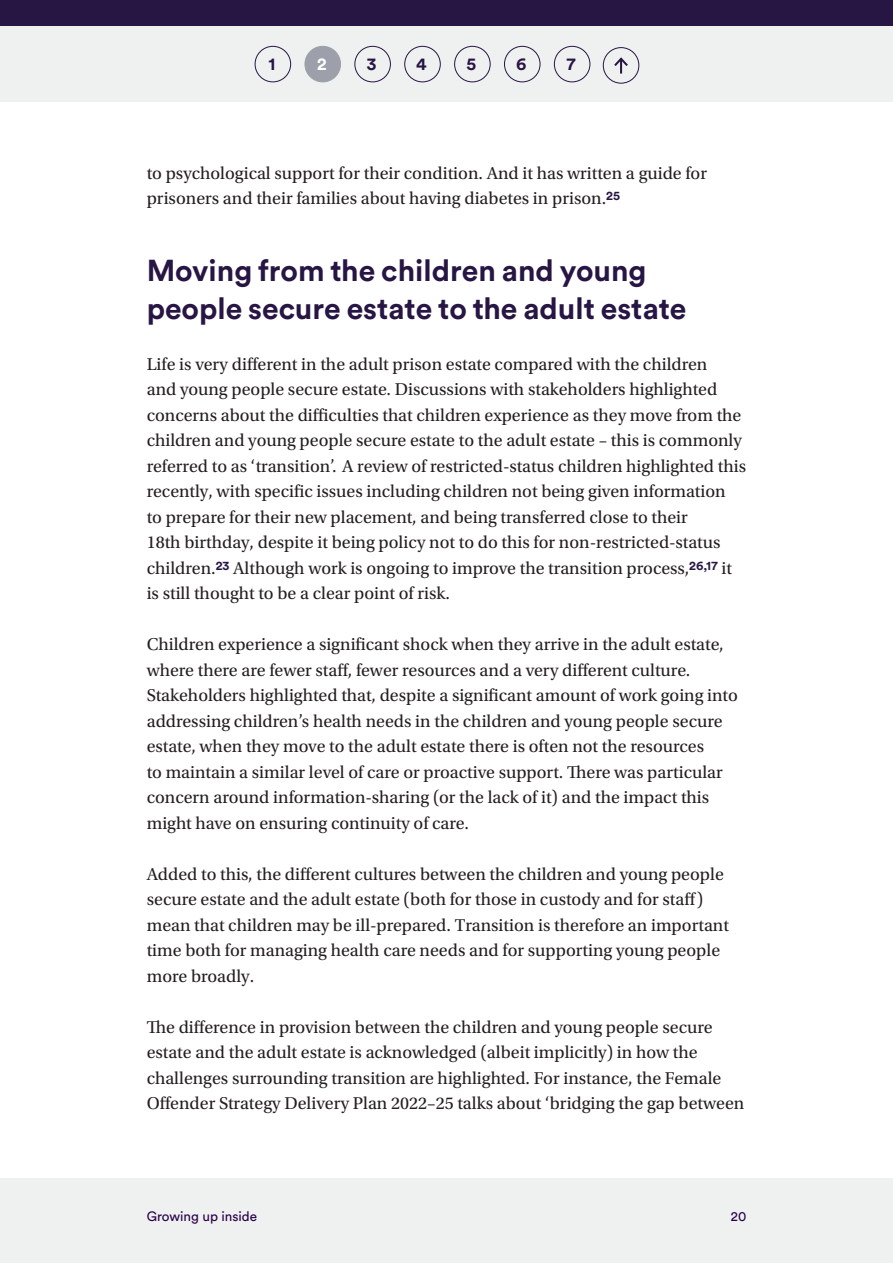
<style>
.page{position:relative;width:893px;height:1263px;background:#fff}
.page>*{position:absolute;margin:0;border:0;box-sizing:border-box;transform-origin:0 0}
.Heading_2{font:700 30px/38.2px "Circular Pro";color:#271544}
.Body_text{font:18px/25.5px "Utopia Std";color:#231f20}
.t1{font:700 17.55px "Circular Pro";color:#271544}
.t2{font:700 17.55px "Circular Pro";color:#fff}
.t3{font:13.5px "Circular Pro";color:#280048}
</style>
<div class="page">
<div style="left:0;top:26px;width:893px;height:76px;background:#eff0f0"></div>
<div style="left:0;top:0;width:893px;height:26px;background:#271544"></div>
<div style="left:0;top:1179px;width:893px;height:84px;background:#eff0f0"></div>
<div style="left:305px;top:46px;width:36px;height:36px;background:#9ba0ab;border-radius:50%"></div>
<div style="left:305px;top:46px;width:36px;height:36px;border:1px solid #9ba0ab;border-radius:50%"></div>
<div style="left:454px;top:46px;width:36px;height:36px;border:1px solid #271544;border-radius:50%"></div>
<div style="left:355px;top:46px;width:36px;height:36px;border:1px solid #271544;border-radius:50%"></div>
<div style="left:504px;top:46px;width:36px;height:36px;border:1px solid #271544;border-radius:50%"></div>
<div style="left:554px;top:46px;width:36px;height:36px;border:1px solid #271544;border-radius:50%"></div>
<div style="left:255px;top:46px;width:36px;height:36px;border:1px solid #271544;border-radius:50%"></div>
<div style="left:404px;top:46px;width:37px;height:36px;border:1px solid #271544;border-radius:50%"></div>
<div style="left:603px;top:47px;width:36px;height:36px;border:1px solid #271544;border-radius:50%"></div>
<svg style="left:614px;top:57px;width:14px;height:17px"></svg>
<p class="t1" style="left:268px;top:52px;width:8px">1</p>
<p class="t2" style="left:317px;top:52px;width:11px">2</p>
<p class="t1" style="left:367px;top:52px;width:11px">3</p>
<p class="t1" style="left:416px;top:52px;width:12px">4</p>
<p class="t1" style="left:467px;top:52px;width:11px">5</p>
<p class="t1" style="left:516px;top:52px;width:12px">6</p>
<p class="t1" style="left:567px;top:52px;width:10px">7</p>
<p class="Body_text" style="left:147px;top:160px;width:562px">to psychological support for their condition. And it has written a guide for prisoners and their families about having diabetes in prison.<sup>25</sup></p>
<p class="Heading_2" style="left:147px;top:250px;width:541px">Moving from the children and young people secure estate to the adult estate</p>
<p class="Body_text" style="left:147px;top:351px;width:601px">Life is very different in the adult prison estate compared with the children<br>and young people secure estate. Discussions with stakeholders highlighted concerns about the difficulties that children experience as they move from the children and young people secure estate to the adult estate – this is commonly referred to as ‘transition’. A review of restricted-status children highlighted this recently, with specific issues including children not being given information<br>to prepare for their new placement, and being transferred close to their<br>18th birthday, despite it being policy not to do this for non-restricted-status children.<sup>23</sup> Although work is ongoing to improve the transition process,<sup>26,17</sup> it is still thought to be a clear point of risk.</p>
<p class="Body_text" style="left:147px;top:632px;width:593px">Children experience a significant shock when they arrive in the adult estate, where there are fewer staff, fewer resources and a very different culture.<br>Stakeholders highlighted that, despite a significant amount of work going into addressing children’s health needs in the children and young people secure estate, when they move to the adult estate there is often not the resources<br>to maintain a similar level of care or proactive support. There was particular concern around information-sharing (or the lack of it) and the impact this might have on ensuring continuity of care.</p>
<p class="Body_text" style="left:147px;top:861px;width:584px">Added to this, the different cultures between the children and young people secure estate and the adult estate (both for those in custody and for staff) mean that children may be ill-prepared. Transition is therefore an important time both for managing health care needs and for supporting young people more broadly.</p>
<p class="Body_text" style="left:147px;top:1014px;width:599px">The difference in provision between the children and young people secure estate and the adult estate is acknowledged (albeit implicitly) in how the challenges surrounding transition are highlighted. For instance, the Female Offender Strategy Delivery Plan 2022–25 talks about ‘bridging the gap between</p>
<p class="t3" style="left:147px;top:1207px;width:112px">Growing up inside</p>
<p class="t3" style="left:731px;top:1207px;width:17px">20</p>
</div>
